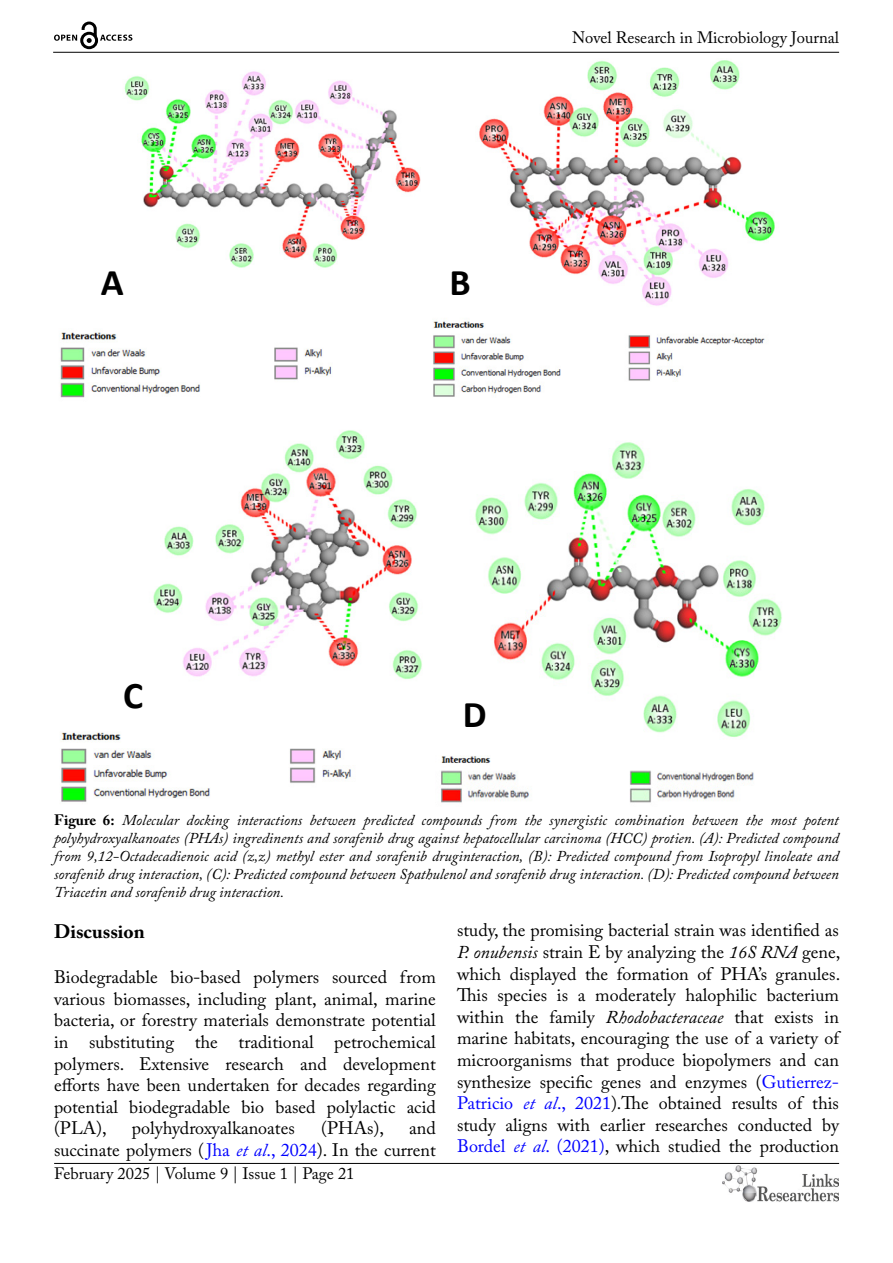
<style>
.page{position:relative;width:893px;height:1263px;background:#fff}
.page>*{position:absolute;margin:0;border:0;box-sizing:border-box;transform-origin:0 0}
.t1{font:700 37.8px "Calibri";color:#000}
.t2{font:700 19.5px "Adobe Caslon Pro";color:#000}
.t3{font:18px/21.6px "Adobe Caslon Pro";color:#000;text-align:justify}
.t4{font:16.5px "Adobe Caslon Pro";color:#000}
.t5{font:italic 15px/18px "Adobe Caslon Pro";color:#000;text-align:justify}
.s1{font-weight:700;font-style:normal}
.s2{font-style:italic}
.s3{color:#00f}
.s4{font-style:italic;color:#00f}
</style>
<div class="page">
<hr style="left:53px;top:52px;width:786px;height:1px;background:#000">
<hr style="left:54px;top:1163px;width:785px;height:1px;background:#000">
<img style="left:722px;top:1166px;width:117px;height:36px">
<svg style="left:54px;top:22px;width:78px;height:27px"></svg>
<img style="left:60px;top:60px;width:715px;height:338px">
<img style="left:61px;top:430px;width:361px;height:372px">
<img style="left:441px;top:442px;width:341px;height:361px">
<h1 class="t1" style="left:101px;top:256px;width:24px">A</h1>
<h1 class="t1" style="left:450px;top:256px;width:23px">B</h1>
<p class="t4" style="left:572px;top:28px;width:268px">Novel Research in Microbiology Journal</p>
<h1 class="t1" style="left:123px;top:669px;width:22px">C</h1>
<h1 class="t1" style="left:463px;top:688px;width:25px">D</h1>
<p class="t5" style="left:54px;top:810px;width:786px"><span class="s1">Figure 6:</span> Molecular docking interactions between predicted compounds from the synergistic combination between the most potent polyhydroxyalkanoates (PHAs) ingredinents and sorafenib drug against hepatocellular carcinoma (HCC) protien. (A): Predicted compound from 9,12-Octadecadienoic acid (z,z) methyl ester and sorafenib druginteraction, (B): Predicted compound from Isopropyl linoleate and sorafenib drug interaction, (C): Predicted compound between Spathulenol and sorafenib drug interaction. (D): Predicted compound between Triacetin and sorafenib drug interaction.</p>
<p class="t2" style="left:54px;top:920px;width:92px">Discussion</p>
<p class="t3" style="left:54px;top:966px;width:383px">Biodegradable bio-based polymers sourced from various biomasses, including plant, animal, marine bacteria, or forestry materials demonstrate potential in substituting the traditional petrochemical polymers. Extensive research and development efforts have been undertaken for decades regarding potential biodegradable bio based polylactic acid (PLA),</p>
<p class="t3" style="left:457px;top:919px;width:385px">study, the promising bacterial strain was identified as <span class="s2">P. onubensis</span> strain E by analyzing the <span class="s2">16S RNA</span> gene, which displayed the formation of PHA’s granules.<br>This species is a moderately halophilic bacterium within the family <span class="s2">Rhodobacteraceae</span> that exists in marine habitats, encouraging the use of a variety of microorganisms that produce biopolymers and can synthesize specific genes and enzymes (<span class="s3">Gutierrez-Patricio</span> <span class="s4">et al</span><span class="s3">., 2021</span>).The obtained results of this study aligns with earlier researches conducted by <span class="s3">Bordel</span> <span class="s4">et al</span><span class="s3">. (2021)</span>, which studied the production</p>
<p class="t3" style="left:132px;top:1117px;width:164px">polyhydroxyalkanoates</p>
<p class="t3" style="left:321px;top:1117px;width:64px">(PHAs),</p>
<p class="t3" style="left:54px;top:1117px;width:383px;text-align:right">and<br>succinate polymers (<span class="s3">Jha</span> <span class="s4">et al</span><span class="s3">., 2024</span>). In the current</p>
<p class="t4" style="left:54px;top:1164px;width:302px">February 2025 | Volume 9 | Issue 1 | Page 21</p>
</div>
